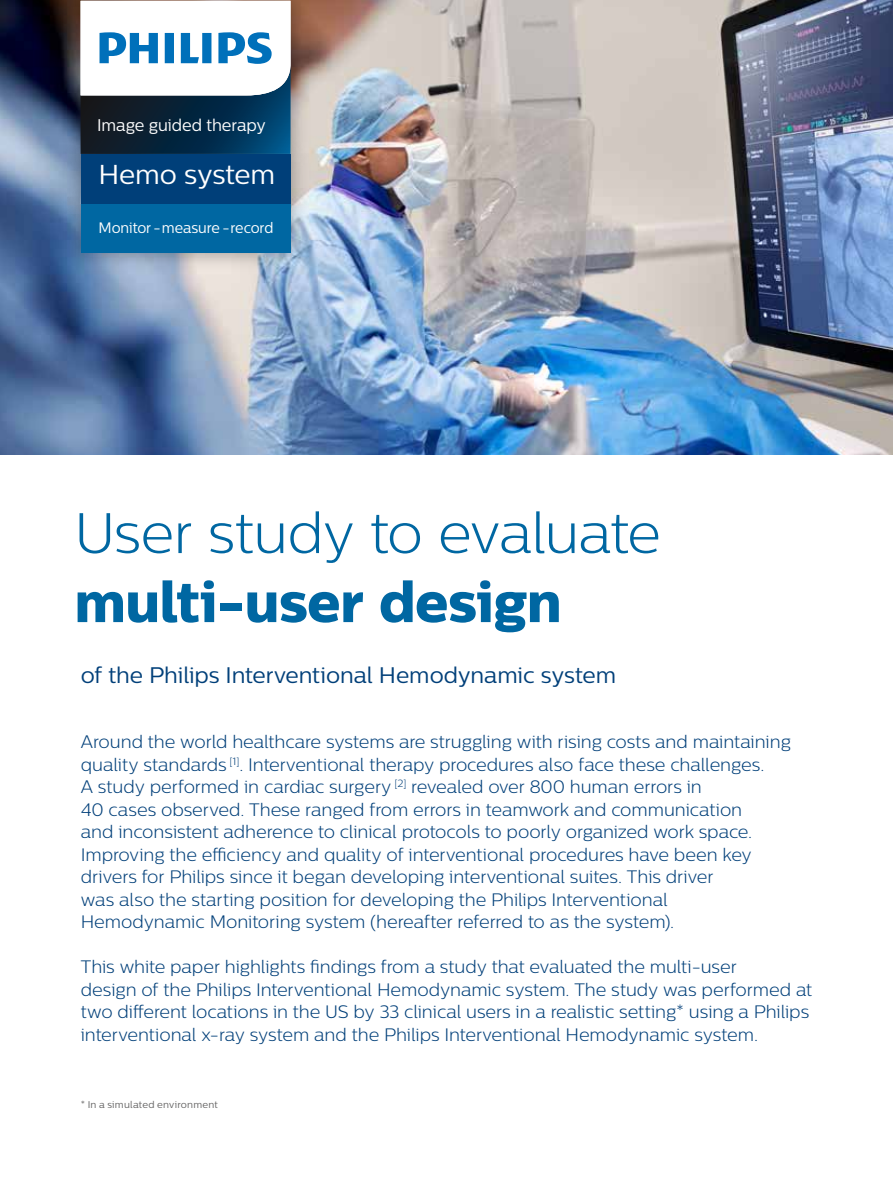
<style>
.page{position:relative;width:893px;height:1188px;background:#fff}
.page>*{position:absolute;margin:0;border:0;box-sizing:border-box;transform-origin:0 0}
.t1{font:300 57px "Centrale Sans";letter-spacing:-.015em;color:#0067a2}
.t2{font:57px "Centrale Sans X Bold";letter-spacing:-.01em;color:#0067a2}
.t3{font:27.3px "Centrale Sans";letter-spacing:-.005em;color:#fff}
.t4{font:22.5px "Centrale Sans";letter-spacing:-.005em;color:#003f79}
.t5{font:300 18px/22.5px "Centrale Sans";letter-spacing:-.005em;color:#003f79}
.t6{font:16.95px "Centrale Sans";letter-spacing:-.005em;color:#fff;scale:.96 1}
.t7{font:15.15px "Centrale Sans";letter-spacing:-.005em;color:#fff;scale:.94 1}
.t8{font:9.75px "Centrale Sans";letter-spacing:.02em;color:#646363}
</style>
<div class="page">
<img style="left:0;top:0;width:893px;height:455px">
<img style="left:55px;top:0;width:261px;height:278px">
<svg style="left:81px;top:1px;width:210px;height:128px"></svg>
<img style="left:55px;top:129px;width:261px;height:100px">
<div style="left:81px;top:154px;width:210px;height:49px;background:#003f79"></div>
<div style="left:81px;top:203px;width:210px;height:50px;background:#0067a2"></div>
<p class="t6" style="left:97px;top:116px;width:177px">Image guided therapy</p>
<h2 class="t3" style="left:99px;top:158px;width:178px">Hemo system</h2>
<p class="t7" style="left:99px;top:219px;width:188px">Monitor - measure - record</p>
<h1 class="t1" style="left:74px;top:501px;width:588px">User study to evaluate</h1>
<h1 class="t2" style="left:74px;top:566px;width:489px">multi-user design</h1>
<p class="t4" style="left:81px;top:662px;width:537px">of the Philips Interventional Hemodynamic system</p>
<p class="t5" style="left:81px;top:731px;width:712px">Around the world healthcare systems are struggling with rising costs and maintaining quality standards <sup>[1]</sup>. Interventional therapy procedures also face these challenges.<br>A study performed in cardiac surgery <sup>[2]</sup> revealed over 800 human errors in<br>40 cases observed. These ranged from errors in teamwork and communication<br>and inconsistent adherence to clinical protocols to poorly organized work space.<br>Improving the efficiency and quality of interventional procedures have been key drivers for Philips since it began developing interventional suites. This driver<br>was also the starting position for developing the Philips Interventional Hemodynamic Monitoring system (hereafter referred to as the system).</p>
<p class="t5" style="left:81px;top:956px;width:733px">This white paper highlights findings from a study that evaluated the multi-user<br>design of the Philips Interventional Hemodynamic system. The study was performed at two different locations in the US by 33 clinical users in a realistic setting* using a Philips interventional x-ray system and the Philips Interventional Hemodynamic system.</p>
<p class="t8" style="left:81px;top:1099px;width:139px">* In a simulated environment</p>
</div>
